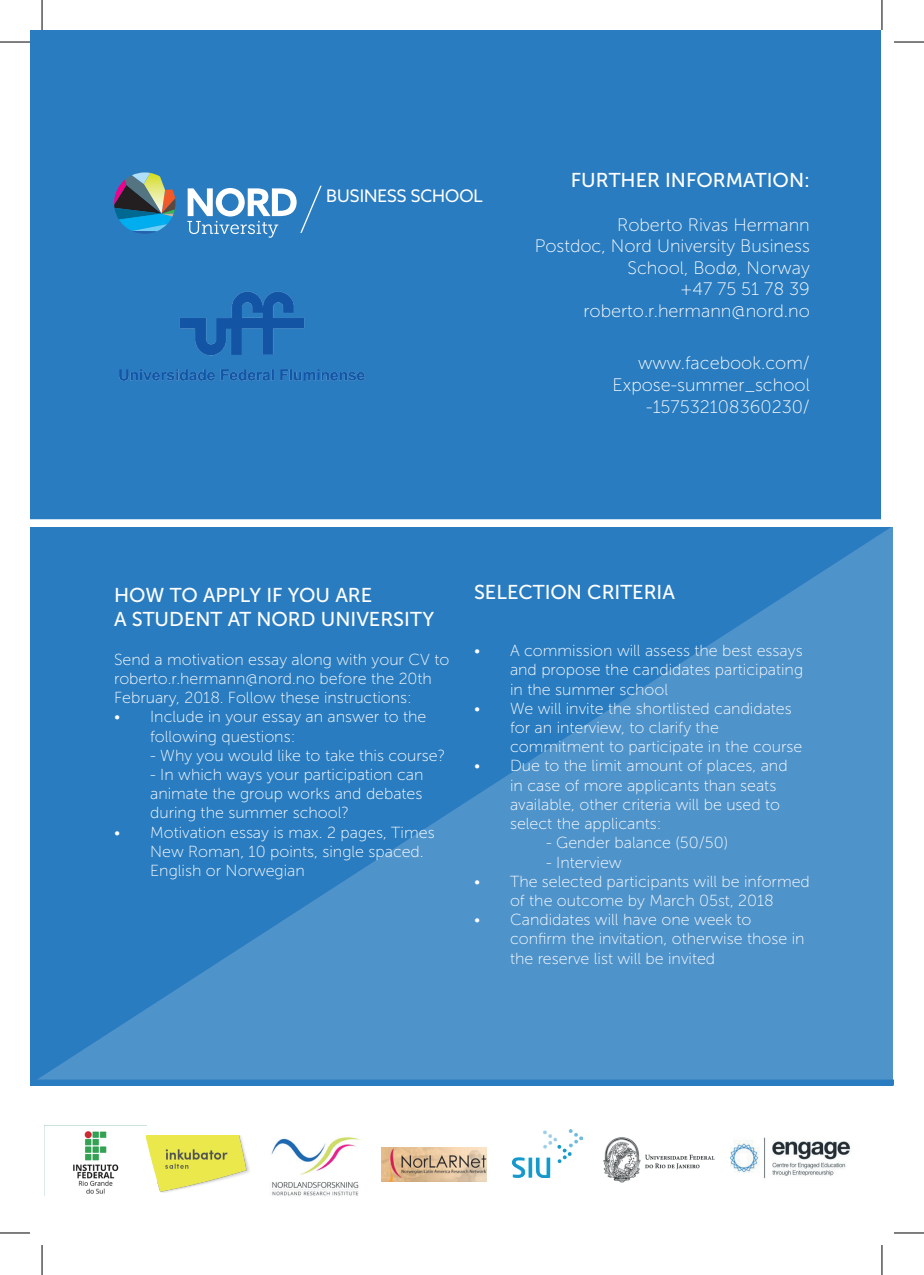
<style>
.page{position:relative;width:924px;height:1275px;background:#fff}
.page>*{position:absolute;margin:0;border:0;box-sizing:border-box;transform-origin:0 0}
.t1{font:20px/24px "Museo Sans 500";color:#fff}
.t2{font:18px/21.6px "Museo Sans 100";color:#fff;text-align:right}
.t3{font:17.4px "Azo Sans";color:#fff}
.t4{font:16px/19.2px "Museo Sans 100";color:#fff}
</style>
<div class="page">
<div style="left:31px;top:31px;width:849px;height:493px;background:#2a7cc0"></div>
<svg style="left:114px;top:172px;width:61px;height:62px"></svg>
<svg style="left:187px;top:186px;width:134px;height:52px"></svg>
<div style="left:31px;top:519px;width:861px;height:6px;background:#fff"></div>
<svg style="left:34px;top:527px;width:858px;height:552px;background:#3c87c5"></svg>
<div style="left:31px;top:1079px;width:861px;height:6px;background:#2a7cc0"></div>
<img style="left:119px;top:291px;width:246px;height:90px">
<img style="left:512px;top:1129px;width:70px;height:48px">
<img style="left:44px;top:1125px;width:102px;height:70px">
<img style="left:147px;top:1135px;width:103px;height:57px">
<img style="left:271px;top:1137px;width:89px;height:59px">
<img style="left:381px;top:1147px;width:105px;height:34px">
<img style="left:603px;top:1137px;width:112px;height:46px">
<img style="left:730px;top:1137px;width:120px;height:42px">
<hr style="left:0;top:42px;width:30px;height:1px;background:#000">
<hr style="left:893px;top:42px;width:30px;height:1px;background:#000">
<hr style="left:0;top:1232px;width:30px;height:1px;background:#000">
<hr style="left:893px;top:1232px;width:30px;height:1px;background:#000">
<hr style="left:42px;top:0;width:1px;height:30px;background:#000">
<hr style="left:42px;top:1245px;width:1px;height:30px;background:#000">
<hr style="left:881px;top:0;width:1px;height:30px;background:#000">
<hr style="left:881px;top:1245px;width:1px;height:30px;background:#000">
<p class="t3" style="left:326px;top:184px;width:158px">BUSINESS SCHOOL</p>
<p class="t1" style="left:570px;top:169px;width:240px">FURTHER INFORMATION:</p>
<p class="t2" style="left:534px;top:214px;width:276px">Roberto Rivas Hermann<br>Postdoc, Nord University Business<br>School, Bodø, Norway<br>+47 75 51 78 39 roberto.r.hermann@nord.no</p>
<p class="t2" style="left:612px;top:352px;width:199px">www.facebook.com/<br>Expose-summer_school -157532108360230/</p>
<p class="t1" style="left:114px;top:583px;width:321px">HOW TO APPLY IF YOU ARE<br>A STUDENT AT NORD UNIVERSITY</p>
<p class="t4" style="left:114px;top:650px;width:336px">Send a motivation essay along with your CV to roberto.r.hermann@nord.no before the 20th<br>February, 2018. Follow these instructions:</p>
<p class="t4" style="left:150px;top:707px;width:277px;text-indent:-36px">• Include in your essay an answer to the following questions:</p>
<p class="t4" style="left:150px;top:746px;width:296px">- Why you would like to take this course?</p>
<p class="t4" style="left:150px;top:765px;width:275px;text-align:justify">- In which ways your participation can animate the group works and debates during the summer school?</p>
<p class="t4" style="left:150px;top:822px;width:286px;text-indent:-36px">• Motivation essay is max. 2 pages, Times<br>New Roman, 10 points, single spaced.<br>English or Norwegian</p>
<p class="t1" style="left:474px;top:580px;width:202px">SELECTION CRITERIA</p>
<p class="t4" style="left:510px;top:641px;width:294px;text-align:justify;text-indent:-36px">• A commission will assess the best essays and propose the candidates participating in the summer school</p>
<p class="t4" style="left:510px;top:699px;width:293px;text-indent:-36px">• We will invite the shortlisted candidates for an interview, to clarify the commitment to participate in the course</p>
<p class="t4" style="left:510px;top:756px;width:279px;text-indent:-36px">• Due to the limit amount of places, and in case of more applicants than seats available, other criteria will be used to select the applicants:</p>
<p class="t4" style="left:546px;top:833px;width:183px">- Gender balance (50/50)</p>
<p class="t4" style="left:546px;top:852px;width:77px">- Interview</p>
<p class="t4" style="left:474px;top:872px;width:337px;text-align:center">• The selected participants will be informed of the outcome by March 05st, 2018</p>
<p class="t4" style="left:510px;top:910px;width:296px;text-indent:-36px">• Candidates will have one week to confirm the invitation, otherwise those in the reserve list will be invited</p>
</div>
